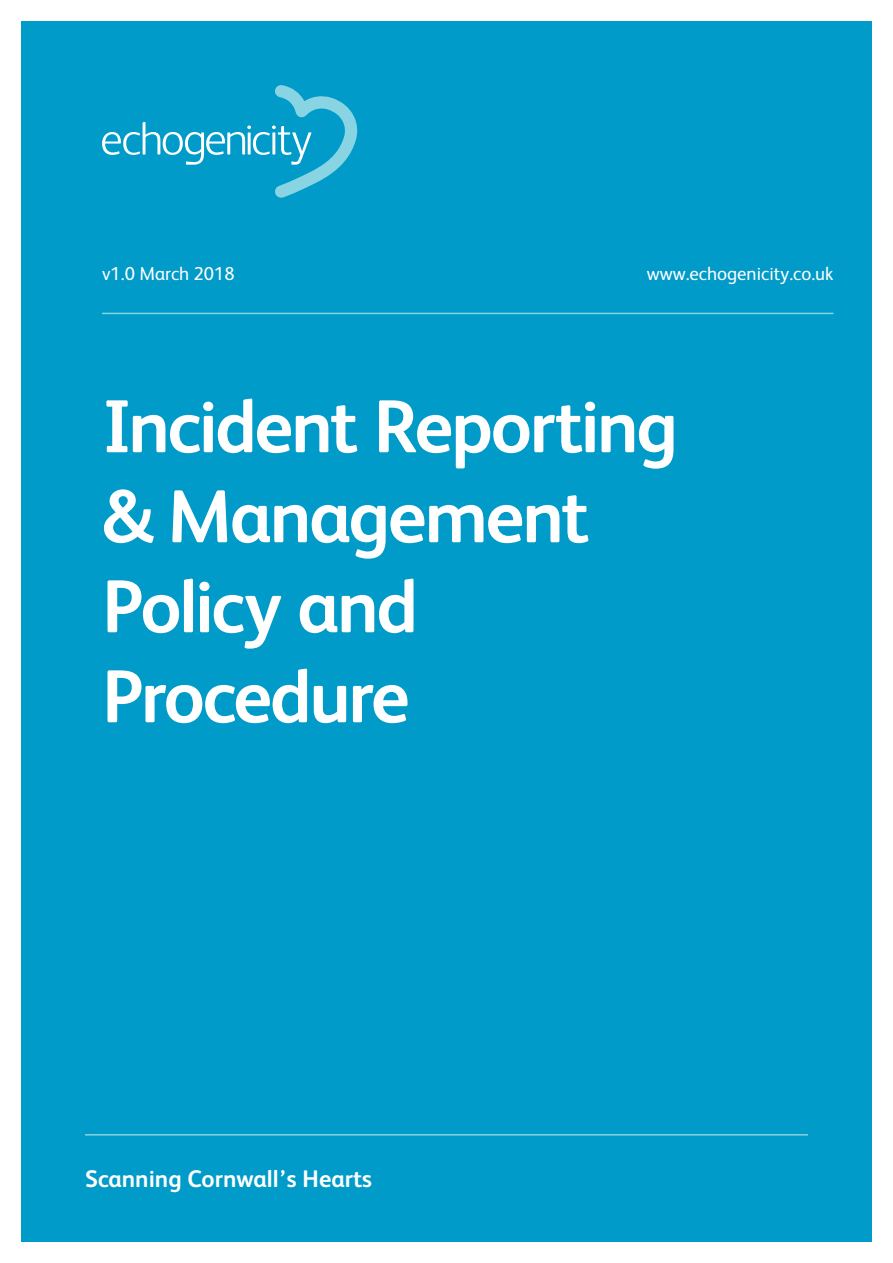
<style>
.page{position:relative;width:893px;height:1263px;background:#fff}
.page>*{position:absolute;margin:0;border:0;box-sizing:border-box;transform-origin:0 0}
.t1{font:700 75px/90px "FS Albert";letter-spacing:-.035em;color:#fff}
.t2{font:700 24px "FS Albert";color:#fff}
.t3{font:18.75px "FS Albert";color:#fff}
</style>
<div class="page">
<div style="left:21px;top:21px;width:851px;height:1221px;background:#009bc8"></div>
<hr style="left:85px;top:1134px;width:723px;height:1px;background:#88d4e2">
<svg style="left:102px;top:85px;width:256px;height:113px"></svg>
<hr style="left:102px;top:313px;width:731px;height:1px;background:#88d4e2">
<p class="t3" style="left:102px;top:263px;width:134px">v1.0 March 2018</p>
<p class="t3" style="left:647px;top:263px;width:188px">www.echogenicity.co.uk</p>
<p class="t1" style="left:102px;top:381px;width:578px">Incident Reporting &amp; Management<br>Policy and<br>Procedure</p>
<p class="t2" style="left:85px;top:1165px;width:289px">Scanning Cornwall’s Hearts</p>
</div>
